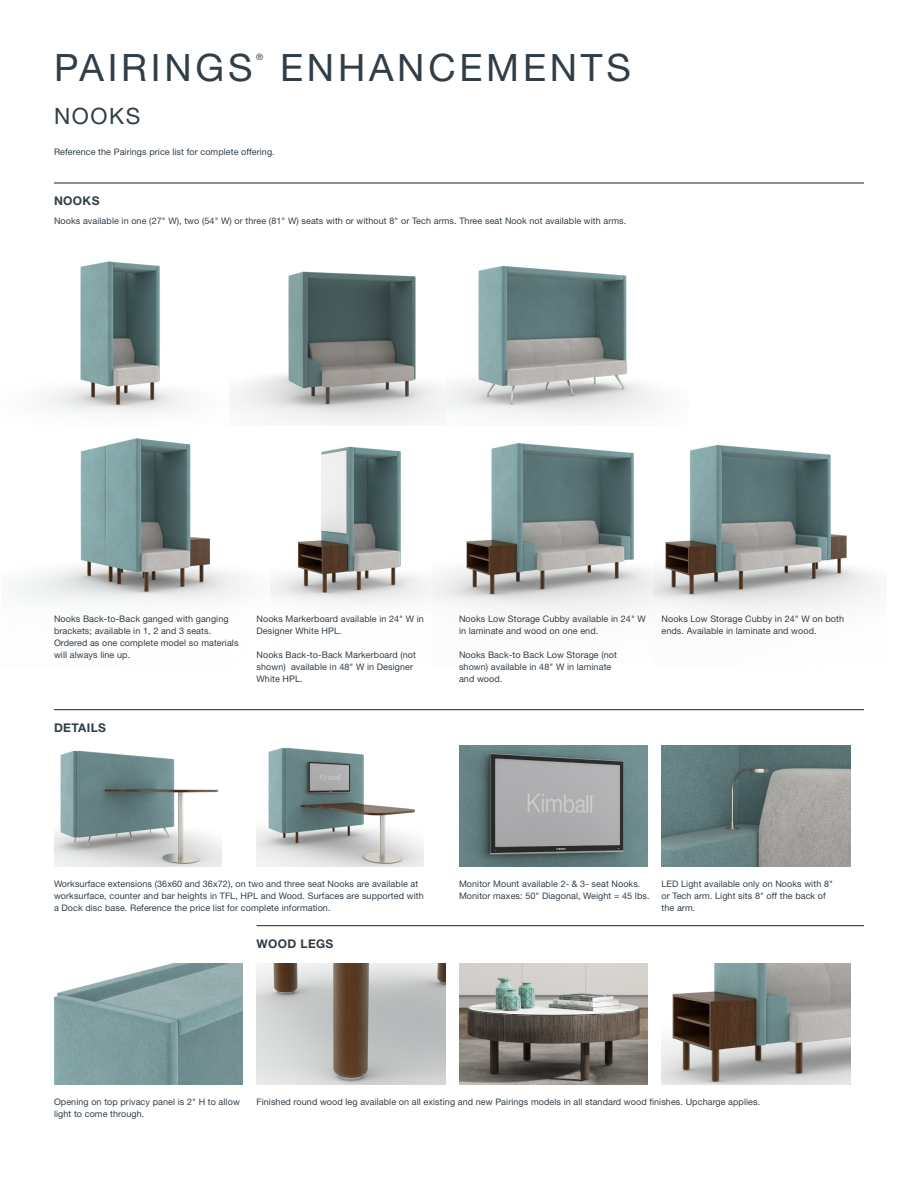
<style>
.page{position:relative;width:918px;height:1188px;background:#fff}
.page>*{position:absolute;margin:0;border:0;box-sizing:border-box;transform-origin:0 0}
.FC_Product_Name__Goo{font:37.8px "Helvetica Neue LT Std";letter-spacing:.1em;color:#313e48}
.t1{font:22.5px "Helvetica Neue LT Std";letter-spacing:.07em;color:#313e48}
.Basic_Copy{font:700 12px "Helvetica Neue LT Std";letter-spacing:.03em;color:#313e48}
.Detail_Labels{font:9px/12px "Helvetica Neue LT Std";letter-spacing:.01em;color:#313e48}
.FC_Product_Name__Goo-2{font:8.85px "Helvetica Neue LT Std";color:#313e48}
</style>
<div class="page">
<img style="left:446px;top:266px;width:212px;height:152px">
<img style="left:43px;top:261px;width:142px;height:151px">
<img style="left:233px;top:271px;width:213px;height:154px">
<img style="left:270px;top:446px;width:161px;height:157px">
<img style="left:432px;top:443px;width:221px;height:168px">
<img style="left:653px;top:445px;width:223px;height:166px">
<img style="left:18px;top:438px;width:225px;height:164px">
<img style="left:54px;top:750px;width:167px;height:117px">
<img style="left:459px;top:963px;width:189px;height:121px">
<img style="left:256px;top:963px;width:190px;height:121px">
<img style="left:256px;top:747px;width:167px;height:120px">
<img style="left:54px;top:963px;width:189px;height:121px">
<img style="left:459px;top:746px;width:189px;height:121px">
<img style="left:662px;top:963px;width:188px;height:121px">
<img style="left:662px;top:746px;width:188px;height:121px">
<hr style="left:54px;top:183px;width:810px;height:1px;background:#231f20">
<hr style="left:54px;top:709px;width:810px;height:1px;background:#231f20">
<hr style="left:256px;top:925px;width:608px;height:1px;background:#231f20">
<p class="FC_Product_Name__Goo" style="left:54px;top:45px;width:200px">PAIRINGS</p>
<p class="FC_Product_Name__Goo-2" style="left:256px;top:52px;width:9px">®</p>
<p class="FC_Product_Name__Goo" style="left:280px;top:45px;width:352px">ENHANCEMENTS</p>
<p class="t1" style="left:54px;top:103px;width:88px">NOOKS</p>
<p class="Detail_Labels" style="left:54px;top:146px;width:222px">Reference the Pairings price list for complete offering.</p>
<p class="Basic_Copy" style="left:54px;top:193px;width:47px">NOOKS</p>
<p class="Detail_Labels" style="left:54px;top:215px;width:574px">Nooks available in one (27" W), two (54" W) or three (81" W) seats with or without 8" or Tech arms. Three seat Nook not available with arms.</p>
<p class="Detail_Labels" style="left:54px;top:612px;width:186px">Nooks Back-to-Back ganged with ganging brackets; available in 1, 2 and 3 seats.<br>Ordered as one complete model so materials will always line up.</p>
<p class="Detail_Labels" style="left:256px;top:612px;width:169px">Nooks Markerboard available in 24" W in<br>Designer White HPL.</p>
<p class="Detail_Labels" style="left:256px;top:648px;width:161px">Nooks Back-to-Back Markerboard (not shown) available in 48" W in Designer<br>White HPL.</p>
<p class="Basic_Copy" style="left:54px;top:720px;width:53px">DETAILS</p>
<p class="Detail_Labels" style="left:459px;top:612px;width:188px">Nooks Low Storage Cubby available in 24" W in laminate and wood on one end.</p>
<p class="Detail_Labels" style="left:459px;top:648px;width:160px">Nooks Back-to Back Low Storage (not shown) available in 48" W in laminate and wood.</p>
<p class="Detail_Labels" style="left:662px;top:612px;width:184px">Nooks Low Storage Cubby in 24" W on both ends. Available in laminate and wood.</p>
<p class="Detail_Labels" style="left:54px;top:878px;width:371px">Worksurface extensions (36x60 and 36x72), on two and three seat Nooks are available at worksurface, counter and bar heights in TFL, HPL and Wood. Surfaces are supported with a Dock disc base. Reference the price list for complete information.</p>
<p class="Detail_Labels" style="left:459px;top:878px;width:192px">Monitor Mount available 2- &amp; 3- seat Nooks.<br>Monitor maxes: 50" Diagonal, Weight = 45 lbs.</p>
<p class="Basic_Copy" style="left:256px;top:936px;width:78px">WOOD LEGS</p>
<p class="Detail_Labels" style="left:662px;top:878px;width:173px">LED Light available only on Nooks with 8" or Tech arm. Light sits 8" off the back of the arm.</p>
<p class="Detail_Labels" style="left:54px;top:1095px;width:187px">Opening on top privacy panel is 2" H to allow light to come through.</p>
<p class="Detail_Labels" style="left:256px;top:1095px;width:505px">Finished round wood leg available on all existing and new Pairings models in all standard wood finishes. Upcharge applies.</p>
</div>
